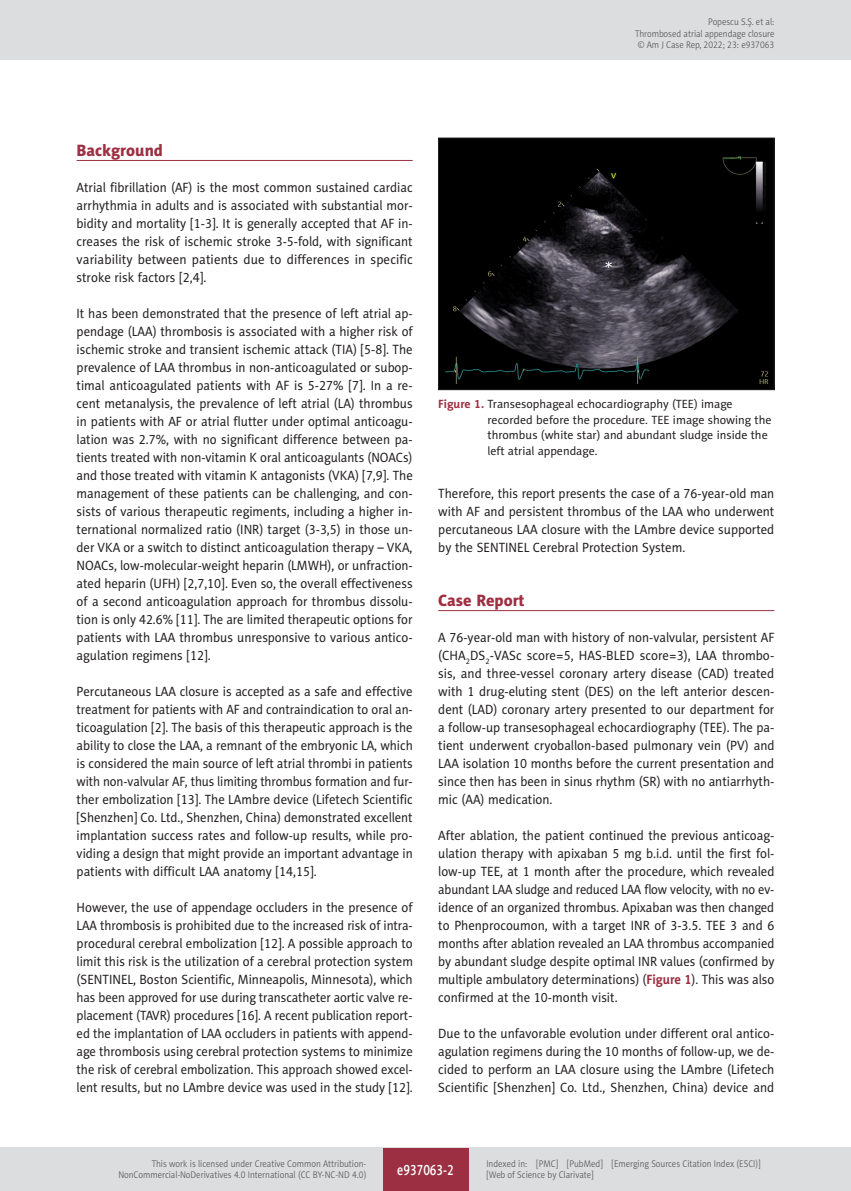
<style>
.page{position:relative;width:851px;height:1191px;background:#fff}
.page>*{position:absolute;margin:0;border:0;box-sizing:border-box;transform-origin:0 0}
.AJCR_Headline_1{font:16.5px "Naomi Sans EFN Heavy";color:#9d2f42}
.AJCR_e-PAGINA{font:15px "Naomi Sans EFN Medium";color:#fff;scale:.8 1}
.AJCR_Body{font:13.5px/18px "Naomi Sans EFN";color:#231f20;text-align:justify;scale:.95 1}
.AJCR_Rycina_tytul{font:12px/15.8px "Naomi Sans EFN";color:#231f20}
.AJCR_pagina_zywa{font:9.75px/11.2px "Naomi Sans EFN Light";color:#57585a;text-align:right;scale:.9 1}
.AJCR_pagina_sygnatur{font:9.75px "Naomi Sans EFN Light";color:#57585a;scale:.9 1}
.s1{font-weight:700;color:#9d2f42}
</style>
<div class="page">
<hr style="left:77px;top:160px;width:335px;height:1px;background:#9d2f42">
<hr style="left:438px;top:610px;width:336px;height:1px;background:#9d2f42">
<img style="left:440px;top:140px;width:332px;height:248px">
<div style="left:438px;top:138px;width:336px;height:252px;border:1px solid #231f20"></div>
<div style="left:0;top:0;width:850px;height:60px;background:#dcdddf"></div>
<hr style="left:850px;top:0;width:1px;height:60px;background:#dcdddf">
<div style="left:0;top:1148px;width:850px;height:43px;background:#dcdddf"></div>
<div style="left:383px;top:1147px;width:85px;height:43px;background:#9d2f42"></div>
<p class="AJCR_pagina_zywa" style="left:635px;top:16px;width:156px">Popescu S.Ș. et al:<br>Thrombosed atrial appendage closure</p>
<p class="AJCR_pagina_sygnatur" style="left:637px;top:39px;width:153px">© Am J Case Rep, 2022; 23: e937063</p>
<p class="AJCR_Headline_1" style="left:77px;top:140px;width:88px">Background</p>
<p class="AJCR_Body" style="left:77px;top:178px;width:355px">Atrial fibrillation (AF) is the most common sustained cardiac arrhythmia in adults and is associated with substantial mor&shy;bidity and mortality [1-3]. It is generally accepted that AF in&shy;creases the risk of ischemic stroke 3-5-fold, with significant variability between patients due to differences in specific stroke risk factors [2,4].</p>
<p class="AJCR_Body" style="left:77px;top:304px;width:355px">It has been demonstrated that the presence of left atrial ap&shy;pendage (LAA) thrombosis is associated with a higher risk of ischemic stroke and transient ischemic attack (TIA) [5-8]. The prevalence of LAA thrombus in non-anticoagulated or subop&shy;timal anticoagulated patients with AF is 5-27% [7]. In a re&shy;cent metanalysis, the prevalence of left atrial (LA) thrombus in patients with AF or atrial flutter under optimal anticoagu&shy;lation was 2.7%, with no significant difference between pa&shy;tients treated with non-vitamin K oral anticoagulants (NOACs) and those treated with vitamin K antagonists (VKA) [7,9]. The management of these patients can be challenging, and con&shy;sists of various therapeutic regiments, including a higher in&shy;ternational normalized ratio (INR) target (3-3,5) in those un&shy;der VKA or a switch to distinct anticoagulation therapy – VKA, NOACs, low-molecular-weight heparin (LMWH), or unfraction&shy;ated heparin (UFH) [2,7,10]. Even so, the overall effectiveness of a second anticoagulation approach for thrombus dissolu&shy;tion is only 42.6% [11]. The are limited therapeutic options for patients with LAA thrombus unresponsive to various antico&shy;agulation regimens [12].</p>
<p class="AJCR_Body" style="left:77px;top:682px;width:355px">Percutaneous LAA closure is accepted as a safe and effective treatment for patients with AF and contraindication to oral an&shy;ticoagulation [2]. The basis of this therapeutic approach is the ability to close the LAA, a remnant of the embryonic LA, which is considered the main source of left atrial thrombi in patients with non-valvular AF, thus limiting thrombus formation and fur&shy;ther embolization [13]. The LAmbre device (Lifetech Scientific [Shenzhen] Co. Ltd., Shenzhen, China) demonstrated excellent implantation success rates and follow-up results, while pro&shy;viding a design that might provide an important advantage in patients with difficult LAA anatomy [14,15].</p>
<p class="AJCR_Body" style="left:77px;top:898px;width:355px">However, the use of appendage occluders in the presence of LAA thrombosis is prohibited due to the increased risk of intra&shy;procedural cerebral embolization [12]. A possible approach to limit this risk is the utilization of a cerebral protection system (SENTINEL, Boston Scientific, Minneapolis, Minnesota), which has been approved for use during transcatheter aortic valve re&shy;placement (TAVR) procedures [16]. A recent publication report&shy;ed the implantation of LAA occluders in patients with append&shy;age thrombosis using cerebral protection systems to minimize the risk of cerebral embolization. This approach showed excel&shy;lent results, but no LAmbre device was used in the study [12].</p>
<p class="AJCR_Rycina_tytul" style="left:487px;top:396px;width:285px;text-indent:-49px"><span class="s1">Figure 1.</span> Transesophageal echocardiography (TEE) image recorded before the procedure. TEE image showing the thrombus (white star) and abundant sludge inside the left atrial appendage.</p>
<p class="AJCR_Body" style="left:438px;top:484px;width:355px">Therefore, this report presents the case of a 76-year-old man with AF and persistent thrombus of the LAA who underwent percutaneous LAA closure with the LAmbre device supported by the SENTINEL Cerebral Protection System.</p>
<p class="AJCR_Headline_1" style="left:438px;top:590px;width:88px">Case Report</p>
<p class="AJCR_Body" style="left:438px;top:628px;width:355px">A 76-year-old man with history of non-valvular, persistent AF (CHA<sub>2</sub>DS<sub>2</sub>-VASc score=5, HAS-BLED score=3), LAA thrombo&shy;sis, and three-vessel coronary artery disease (CAD) treated with 1 drug-eluting stent (DES) on the left anterior descen&shy;dent (LAD) coronary artery presented to our department for a follow-up transesophageal echocardiography (TEE). The pa&shy;tient underwent cryoballon-based pulmonary vein (PV) and LAA isolation 10 months before the current presentation and since then has been in sinus rhythm (SR) with no antiarrhyth&shy;mic (AA) medication.</p>
<p class="AJCR_Body" style="left:438px;top:826px;width:355px">After ablation, the patient continued the previous anticoag&shy;ulation therapy with apixaban 5 mg b.i.d. until the first fol&shy;low-up TEE, at 1 month after the procedure, which revealed abundant LAA sludge and reduced LAA flow velocity, with no ev&shy;idence of an organized thrombus. Apixaban was then changed to Phenprocoumon, with a target INR of 3-3.5. TEE 3 and 6 months after ablation revealed an LAA thrombus accompanied by abundant sludge despite optimal INR values (confirmed by multiple ambulatory determinations) (<span class="s1">Figure 1</span>). This was also confirmed at the 10-month visit.</p>
<p class="AJCR_Body" style="left:438px;top:1024px;width:355px">Due to the unfavorable evolution under different oral antico&shy;agulation regimens during the 10 months of follow-up, we de&shy;cided to perform an LAA closure using the LAmbre (Lifetech Scientific [Shenzhen] Co. Ltd., Shenzhen, China) device and</p>
<p class="AJCR_pagina_zywa" style="left:118px;top:1158px;width:277px">This work is licensed under Creative Common Attribution-<br>NonCommercial-NoDerivatives 4.0 International (CC BY-NC-ND 4.0)</p>
<p class="AJCR_e-PAGINA" style="left:397px;top:1160px;width:72px">e937063-2</p>
<p class="AJCR_pagina_zywa" style="left:486px;top:1158px;width:306px;text-align:left">Indexed in: [PMC] [PubMed] [Emerging Sources Citation Index (ESCI)] [Web of Science by Clarivate]</p>
</div>
